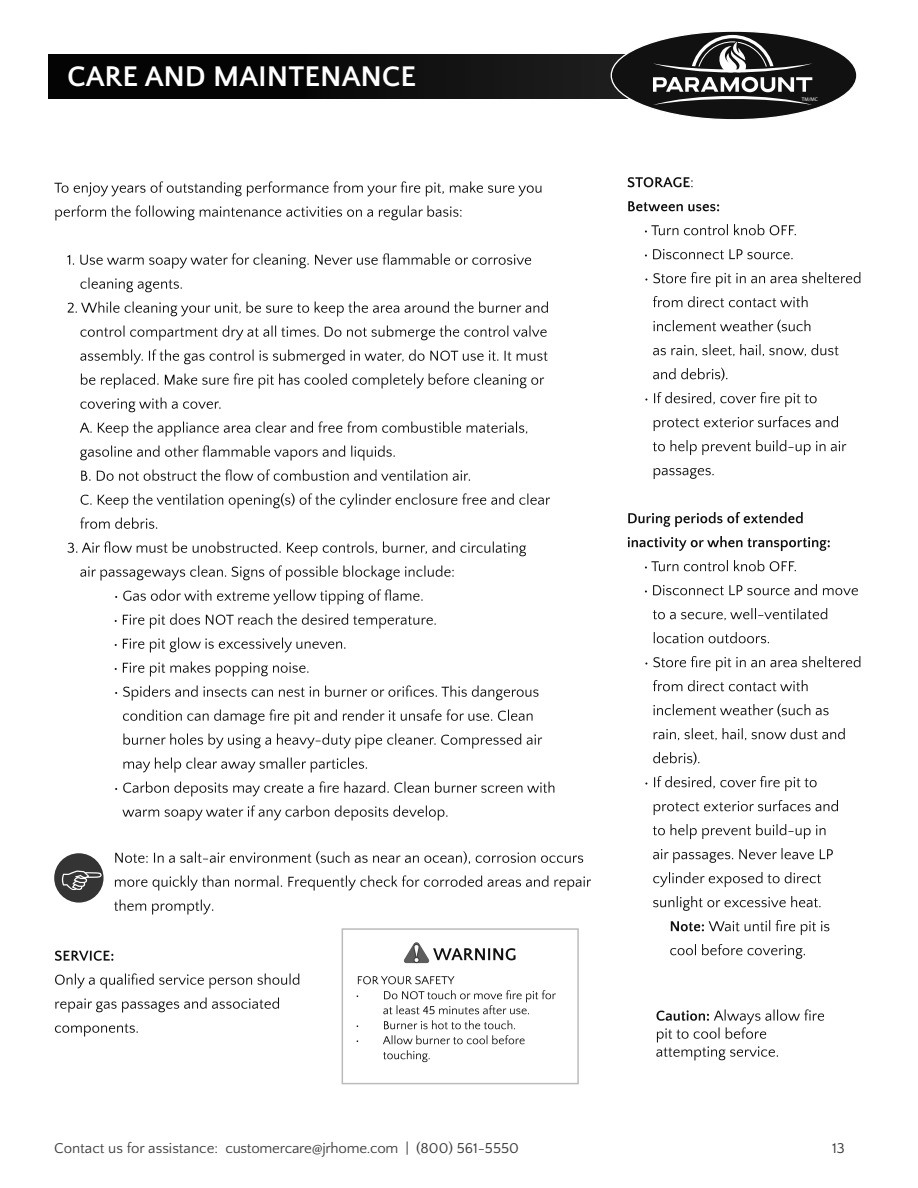
<style>
.page{position:relative;width:918px;height:1188px;background:#fff}
.page>*{position:absolute;margin:0;border:0;box-sizing:border-box;transform-origin:0 0}
.t1{font:700 29.7px "Quattrocento Sans";color:#fff}
.t2{font:15px "Quattrocento Sans";color:#3d3d3d}
.t3{font:5.25px "Myriad Pro";color:#fff}
</style>
<div class="page">
<svg style="left:403px;top:942px;width:113px;height:22px"></svg>
<svg style="left:358px;top:976px;width:97px;height:8px"></svg>
<svg style="left:357px;top:990px;width:199px;height:24px"></svg>
<svg style="left:357px;top:1020px;width:158px;height:9px"></svg>
<svg style="left:357px;top:1035px;width:168px;height:9px"></svg>
<svg style="left:383px;top:1050px;width:47px;height:12px"></svg>
<div style="left:342px;top:928px;width:237px;height:156px;border:2px solid #bbb"></div>
<svg style="left:54px;top:181px;width:487px;height:16px"></svg>
<svg style="left:55px;top:205px;width:407px;height:16px"></svg>
<svg style="left:67px;top:253px;width:464px;height:16px"></svg>
<svg style="left:80px;top:278px;width:102px;height:14px"></svg>
<svg style="left:68px;top:302px;width:480px;height:15px"></svg>
<svg style="left:80px;top:326px;width:467px;height:15px"></svg>
<svg style="left:80px;top:349px;width:468px;height:15px"></svg>
<svg style="left:81px;top:373px;width:463px;height:16px"></svg>
<svg style="left:80px;top:398px;width:141px;height:14px"></svg>
<svg style="left:80px;top:421px;width:447px;height:16px"></svg>
<svg style="left:80px;top:445px;width:315px;height:16px"></svg>
<svg style="left:81px;top:469px;width:389px;height:12px"></svg>
<svg style="left:81px;top:493px;width:469px;height:16px"></svg>
<svg style="left:80px;top:517px;width:77px;height:12px"></svg>
<svg style="left:68px;top:541px;width:458px;height:16px"></svg>
<svg style="left:80px;top:565px;width:374px;height:16px"></svg>
<svg style="left:115px;top:589px;width:308px;height:16px"></svg>
<svg style="left:115px;top:614px;width:321px;height:15px"></svg>
<svg style="left:115px;top:638px;width:231px;height:15px"></svg>
<svg style="left:115px;top:662px;width:194px;height:15px"></svg>
<svg style="left:115px;top:685px;width:424px;height:16px"></svg>
<svg style="left:123px;top:709px;width:410px;height:16px"></svg>
<svg style="left:123px;top:734px;width:419px;height:15px"></svg>
<svg style="left:123px;top:758px;width:244px;height:15px"></svg>
<svg style="left:115px;top:781px;width:439px;height:16px"></svg>
<svg style="left:122px;top:805px;width:326px;height:16px"></svg>
<svg style="left:115px;top:851px;width:468px;height:13px"></svg>
<svg style="left:115px;top:875px;width:476px;height:16px"></svg>
<svg style="left:114px;top:900px;width:99px;height:15px"></svg>
<svg style="left:55px;top:951px;width:58px;height:10px"></svg>
<svg style="left:55px;top:973px;width:244px;height:16px"></svg>
<svg style="left:55px;top:998px;width:224px;height:15px"></svg>
<svg style="left:55px;top:1024px;width:83px;height:13px"></svg>
<div style="left:54px;top:853px;width:50px;height:50px;background:#343434;border-radius:50%"></div>
<svg style="left:62px;top:871px;width:40px;height:19px"></svg>
<svg style="left:628px;top:177px;width:65px;height:10px"></svg>
<svg style="left:628px;top:201px;width:91px;height:10px"></svg>
<svg style="left:645px;top:224px;width:151px;height:11px"></svg>
<svg style="left:645px;top:249px;width:148px;height:10px"></svg>
<svg style="left:645px;top:272px;width:215px;height:15px"></svg>
<svg style="left:653px;top:296px;width:155px;height:11px"></svg>
<svg style="left:653px;top:320px;width:157px;height:13px"></svg>
<svg style="left:653px;top:344px;width:186px;height:12px"></svg>
<svg style="left:653px;top:368px;width:74px;height:13px"></svg>
<svg style="left:645px;top:392px;width:172px;height:15px"></svg>
<svg style="left:654px;top:416px;width:184px;height:15px"></svg>
<svg style="left:653px;top:440px;width:193px;height:15px"></svg>
<svg style="left:654px;top:468px;width:60px;height:11px"></svg>
<svg style="left:628px;top:512px;width:175px;height:15px"></svg>
<svg style="left:628px;top:536px;width:202px;height:15px"></svg>
<svg style="left:645px;top:560px;width:151px;height:11px"></svg>
<svg style="left:645px;top:584px;width:213px;height:11px"></svg>
<svg style="left:653px;top:608px;width:174px;height:12px"></svg>
<svg style="left:654px;top:632px;width:115px;height:11px"></svg>
<svg style="left:645px;top:656px;width:215px;height:15px"></svg>
<svg style="left:653px;top:680px;width:155px;height:11px"></svg>
<svg style="left:653px;top:704px;width:176px;height:13px"></svg>
<svg style="left:654px;top:728px;width:191px;height:12px"></svg>
<svg style="left:653px;top:752px;width:47px;height:13px"></svg>
<svg style="left:645px;top:776px;width:172px;height:15px"></svg>
<svg style="left:654px;top:800px;width:184px;height:15px"></svg>
<svg style="left:653px;top:824px;width:173px;height:15px"></svg>
<svg style="left:653px;top:848px;width:180px;height:15px"></svg>
<svg style="left:653px;top:872px;width:168px;height:15px"></svg>
<svg style="left:653px;top:896px;width:168px;height:15px"></svg>
<svg style="left:671px;top:920px;width:158px;height:15px"></svg>
<svg style="left:670px;top:944px;width:135px;height:15px"></svg>
<svg style="left:656px;top:1009px;width:168px;height:51px"></svg>
<div style="left:49px;top:55px;width:611px;height:43px;background:linear-gradient(to right,#000,#222)"></div>
<div style="left:611px;top:31px;width:246px;height:89px;background:#111;border-radius:50%"></div>
<svg style="left:653px;top:35px;width:159px;height:70px"></svg>
<h1 class="t1" style="left:67px;top:64px;width:351px">CARE AND MAINTENANCE</h1>
<p class="t3" style="left:802px;top:97px;width:18px">TM/MC</p>
<p class="t2" style="left:54px;top:1142px;width:466px">Contact us for assistance: customercare@jrhome.com | (800) 561-5550</p>
<p class="t2" style="left:832px;top:1142px;width:14px">13</p>
</div>
